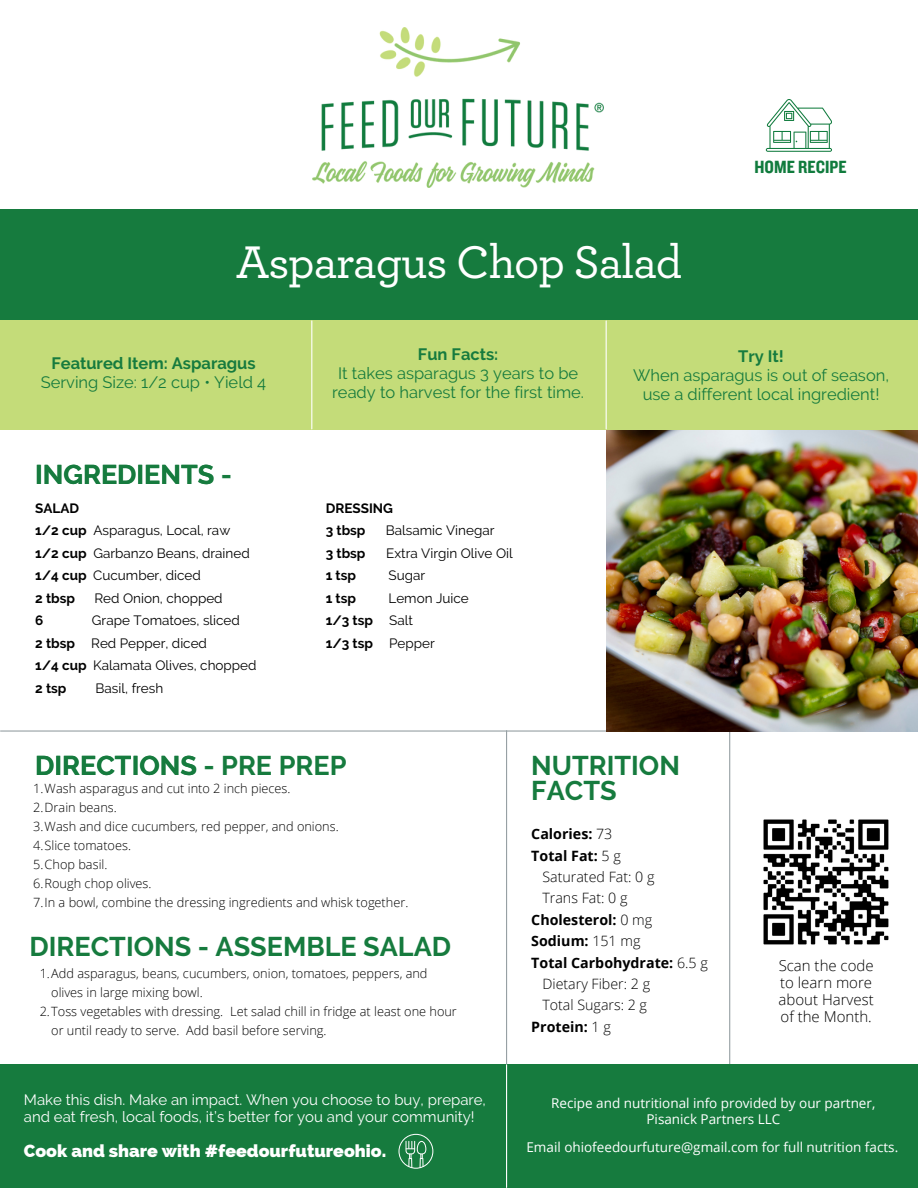
<style>
.page{position:relative;width:918px;height:1188px;background:#fff}
.page>*{position:absolute;margin:0;border:0;box-sizing:border-box;transform-origin:0 0}
.t1{font:500 48px "Archer";letter-spacing:-.025em;color:#fff}
.t2{font:700 27px/25.8px "Raleway";color:#167b3e}
.t3{font:18.3px "Knockout HTF50 Welterweight";letter-spacing:.005em;color:#107b3d}
.t4{font:800 17.7px "Raleway";color:#fff}
.t5{font:16.5px/19.2px "Raleway";color:#167b3e;text-align:center}
.t6{font:700 16.5px "Raleway";color:#167b3e}
.t7{font:15px/16.8px "Raleway";color:#fff}
.t8{font:300 15px/16.8px "Open Sans";color:#000;text-align:justify}
.t9{font:700 14.25px "Open Sans";color:#000}
.t10{font:300 14.25px "Open Sans";color:#000}
.t11{font:13.5px "Raleway";color:#000}
.t12{font:13.5px/15.8px "Open Sans";color:#fff;text-align:center}
.t13{font:700 13.5px "Raleway";color:#000}
.t14{font:300 12.75px/19.2px "Open Sans";color:#000}
.s1{font-weight:700}
.s2{font-weight:400}
.s3{font-weight:300}
</style>
<div class="page">
<hr style="left:729px;top:437px;width:1px;height:750px;background:#97a0a4">
<hr style="left:1px;top:730px;width:916px;height:2px;background:#97a0a4">
<hr style="left:506px;top:731px;width:1px;height:456px;background:#97a0a4">
<img style="left:607px;top:429px;width:311px;height:303px">
<div style="left:0;top:1064px;width:918px;height:124px;background:#167b3e"></div>
<div style="left:0;top:210px;width:918px;height:110px;background:#167b3e"></div>
<div style="left:0;top:320px;width:918px;height:109px;background:#c4dc79"></div>
<hr style="left:311px;top:321px;width:1px;height:108px;background:#fff">
<hr style="left:606px;top:321px;width:1px;height:108px;background:#fff">
<img style="left:312px;top:28px;width:292px;height:159px">
<img style="left:763px;top:819px;width:126px;height:126px">
<hr style="left:506px;top:1065px;width:1px;height:122px;background:#fefefe">
<svg style="left:766px;top:99px;width:66px;height:53px"></svg>
<svg style="left:399px;top:1134px;width:34px;height:35px"></svg>
<p class="t1" style="left:236px;top:240px;width:448px">Asparagus Chop Salad</p>
<p class="t3" style="left:754px;top:157px;width:94px">HOME RECIPE</p>
<p class="t6" style="left:51px;top:354px;width:206px">Featured Item: Asparagus</p>
<p class="t5" style="left:41px;top:373px;width:227px">Serving Size: 1/2 cup • Yield 4</p>
<p class="t2" style="left:35px;top:461px;width:198px">INGREDIENTS -</p>
<p class="t13" style="left:35px;top:500px;width:45px">SALAD</p>
<p class="t11" style="left:35px;top:523px;width:197px"><span class="s1">1/2 cup</span> Asparagus, Local, raw</p>
<p class="t11" style="left:35px;top:545px;width:216px"><span class="s1">1/2 cup</span> Garbanzo Beans, drained</p>
<p class="t11" style="left:35px;top:568px;width:167px"><span class="s1">1/4 cup</span> Cucumber, diced</p>
<p class="t13" style="left:35px;top:590px;width:41px">2 tbsp</p>
<p class="t11" style="left:94px;top:590px;width:130px">Red Onion, chopped</p>
<p class="t13" style="left:35px;top:613px;width:10px">6</p>
<p class="t11" style="left:92px;top:613px;width:149px">Grape Tomatoes, sliced</p>
<p class="t11" style="left:35px;top:635px;width:173px"><span class="s1">2 tbsp</span> Red Pepper, diced</p>
<p class="t11" style="left:35px;top:658px;width:223px"><span class="s1">1/4 cup</span> Kalamata Olives, chopped</p>
<p class="t13" style="left:35px;top:680px;width:33px">2 tsp</p>
<p class="t11" style="left:96px;top:680px;width:69px">Basil, fresh</p>
<p class="t6" style="left:418px;top:344px;width:82px">Fun Facts:</p>
<p class="t5" style="left:332px;top:363px;width:253px">It takes asparagus 3 years to be ready to harvest for the first time.</p>
<p class="t13" style="left:326px;top:500px;width:69px">DRESSING</p>
<p class="t13" style="left:326px;top:523px;width:41px">3 tbsp</p>
<p class="t11" style="left:386px;top:523px;width:110px">Balsamic Vinegar</p>
<p class="t13" style="left:326px;top:545px;width:41px">3 tbsp</p>
<p class="t11" style="left:386px;top:545px;width:128px">Extra Virgin Olive Oil</p>
<p class="t13" style="left:326px;top:568px;width:32px">1 tsp</p>
<p class="t11" style="left:388px;top:568px;width:38px">Sugar</p>
<p class="t13" style="left:326px;top:590px;width:32px">1 tsp</p>
<p class="t11" style="left:388px;top:590px;width:82px">Lemon Juice</p>
<p class="t13" style="left:326px;top:613px;width:89px">1/3 tsp <span class="s2">Salt</span></p>
<p class="t13" style="left:326px;top:635px;width:111px">1/3 tsp <span class="s2">Pepper</span></p>
<p class="t6" style="left:738px;top:346px;width:47px">Try It!</p>
<p class="t5" style="left:633px;top:366px;width:257px">When asparagus is out of season, use a different local ingredient!</p>
<p class="t2" style="left:35px;top:752px;width:313px">DIRECTIONS - PRE PREP</p>
<p class="t14" style="left:33px;top:778px;width:259px">1.Wash asparagus and cut into 2 inch pieces.</p>
<p class="t14" style="left:33px;top:797px;width:85px">2.Drain beans.</p>
<p class="t14" style="left:33px;top:816px;width:307px">3.Wash and dice cucumbers, red pepper, and onions.</p>
<p class="t14" style="left:33px;top:836px;width:99px">4.Slice tomatoes.</p>
<p class="t14" style="left:33px;top:855px;width:76px">5.Chop basil.</p>
<p class="t14" style="left:33px;top:874px;width:120px">6.Rough chop olives.</p>
<p class="t14" style="left:33px;top:893px;width:377px">7.In a bowl, combine the dressing ingredients and whisk together.</p>
<p class="t2" style="left:30px;top:933px;width:423px">DIRECTIONS - ASSEMBLE SALAD</p>
<p class="t14" style="left:51px;top:963px;width:378px;text-indent:-12px">1.Add asparagus, beans, cucumbers, onion, tomatoes, peppers, and olives in large mixing bowl.</p>
<p class="t14" style="left:51px;top:1002px;width:407px;text-indent:-12px">2.Toss vegetables with dressing. Let salad chill in fridge at least one hour or until ready to serve. Add basil before serving.</p>
<p class="t7" style="left:24px;top:1092px;width:464px">Make this dish. Make an impact. When you choose to buy, prepare, and eat fresh, local foods, it’s better for you and your community!</p>
<p class="t4" style="left:24px;top:1140px;width:364px">Cook and share with #feedourfutureohio.</p>
<p class="t2" style="left:531px;top:752px;width:150px">NUTRITION<br>FACTS</p>
<p class="t9" style="left:531px;top:824px;width:83px">Calories: <span class="s3">73</span></p>
<p class="t9" style="left:531px;top:845px;width:91px">Total Fat: <span class="s3">5 g</span></p>
<p class="t10" style="left:542px;top:867px;width:114px">Saturated Fat: 0 g</p>
<p class="t10" style="left:542px;top:888px;width:87px">Trans Fat: 0 g</p>
<p class="t9" style="left:531px;top:910px;width:122px">Cholesterol: <span class="s3">0 mg</span></p>
<p class="t9" style="left:531px;top:931px;width:111px">Sodium: <span class="s3">151 mg</span></p>
<p class="t9" style="left:531px;top:952px;width:178px">Total Carbohydrate: <span class="s3">6.5 g</span></p>
<p class="t10" style="left:542px;top:974px;width:109px">Dietary Fiber: 2 g</p>
<p class="t10" style="left:542px;top:995px;width:106px">Total Sugars: 2 g</p>
<p class="t9" style="left:531px;top:1016px;width:81px">Protein: <span class="s3">1 g</span></p>
<p class="t8" style="left:779px;top:957px;width:97px">Scan the code to learn more about Harvest of the Month.</p>
<p class="t12" style="left:551px;top:1095px;width:326px">Recipe and nutritional info provided by our partner,<br>Pisanick Partners LLC</p>
<p class="t12" style="left:526px;top:1139px;width:373px">Email ohiofeedourfuture@gmail.com for full nutrition facts.</p>
</div>
